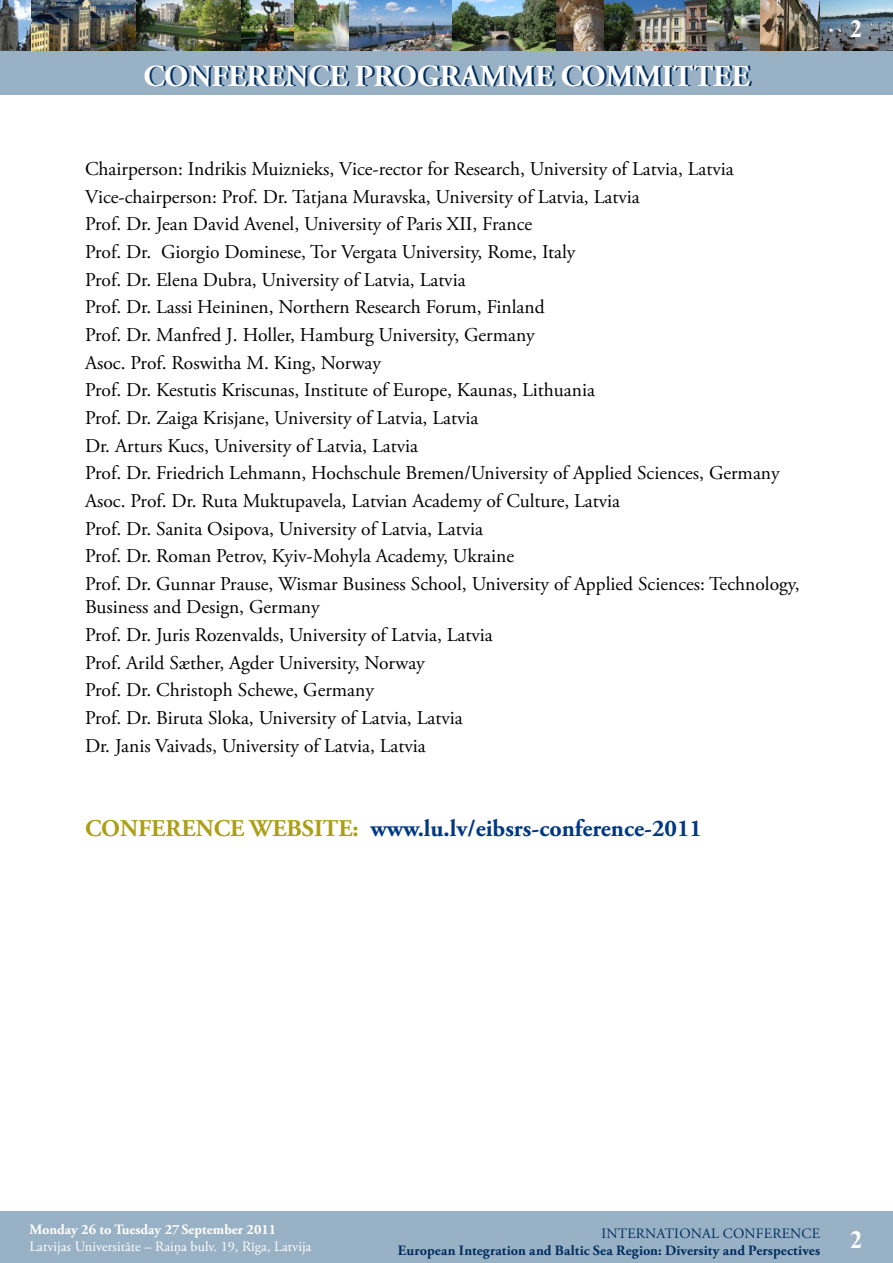
<style>
.page{position:relative;width:893px;height:1263px;background:#fff}
.page>*{position:absolute;margin:0;border:0;box-sizing:border-box;transform-origin:0 0}
.t1{font:700 30.75px "Adobe Garamond Pro";color:#002e60}
.t2{font:700 24.75px "Times New Roman";color:#fff}
.t3{font:700 24px "Adobe Garamond Pro";color:#003882}
.t4{font:19.5px/27.6px "Adobe Garamond Pro";color:#000}
.t5{font:700 14.25px/17.1px "Adobe Garamond Pro";letter-spacing:.01em;color:#002e60}
.t6{font:14.25px "Adobe Garamond Pro";color:#fff}
.t7{font:700 14.25px "Adobe Garamond Pro";color:#fff}
.s1{color:#fff}
.s2{color:#ad9e16}
.s3{font-weight:400}
</style>
<div class="page">
<img style="left:0;top:0;width:893px;height:51px">
<div style="left:0;top:51px;width:893px;height:44px;background:#99b1c5"></div>
<div style="left:0;top:1211px;width:893px;height:52px;background:#99b1c5"></div>
<h1 class="t1" style="left:146px;top:59px;width:608px">CONFERENCE PROGRAMME COMM<span class="s1">T</span>ITTEE</h1>
<p class="t4" style="left:85px;top:156px;width:716px">Chairperson: Indrikis Muiznieks, Vice-rector for Research, University of Latvia, Latvia Vice-chairperson: Prof. Dr. Tatjana Muravska, University of Latvia, Latvia<br>Prof. Dr. Jean David Avenel, University of Paris XII, France<br>Prof. Dr. Giorgio Dominese, Tor Vergata University, Rome, Italy<br>Prof. Dr. Elena Dubra, University of Latvia, Latvia<br>Prof. Dr. Lassi Heininen, Northern Research Forum, Finland<br>Prof. Dr. Manfred J. Holler, Hamburg University, Germany<br>Asoc. Prof. Roswitha M. King, Norway<br>Prof. Dr. Kestutis Kriscunas, Institute of Europe, Kaunas, Lithuania<br>Prof. Dr. Zaiga Krisjane, University of Latvia, Latvia<br>Dr. Arturs Kucs, University of Latvia, Latvia<br>Prof. Dr. Friedrich Lehmann, Hochschule Bremen/University of Applied Sciences, Germany Asoc. Prof. Dr. Ruta Muktupavela, Latvian Academy of Culture, Latvia<br>Prof. Dr. Sanita Osipova, University of Latvia, Latvia<br>Prof. Dr. Roman Petrov, Kyiv-Mohyla Academy, Ukraine<br>Prof. Dr. Gunnar Prause, Wismar Business School, University of Applied Sciences: Technology,</p>
<p class="t4" style="left:85px;top:594px;width:409px">Business and Design, Germany<br>Prof. Dr. Juris Rozenvalds, University of Latvia, Latvia Prof. Arild Sæther, Agder University, Norway<br>Prof. Dr. Christoph Schewe, Germany<br>Prof. Dr. Biruta Sloka, University of Latvia, Latvia<br>Dr. Janis Vaivads, University of Latvia, Latvia</p>
<p class="t3" style="left:85px;top:815px;width:618px"><span class="s2">CONFERENCE WEBSITE:</span> www.lu.lv/eibsrs-conference-2011</p>
<p class="t2" style="left:850px;top:12px;width:14px">2</p>
<p class="t7" style="left:29px;top:1221px;width:248px">Monday 26 to Tuesday 27 September 2011</p>
<p class="t6" style="left:29px;top:1238px;width:283px">Latvijas Universitāte – Raiņa bulv. 19, Rīga, Latvija</p>
<p class="t5" style="left:398px;top:1225px;width:466px;text-indent:204px"><span class="s3">Internationalconference<br></span>European Integration and Baltic Sea Region: Diversity and Perspectives <sup>2</sup></p>
</div>
